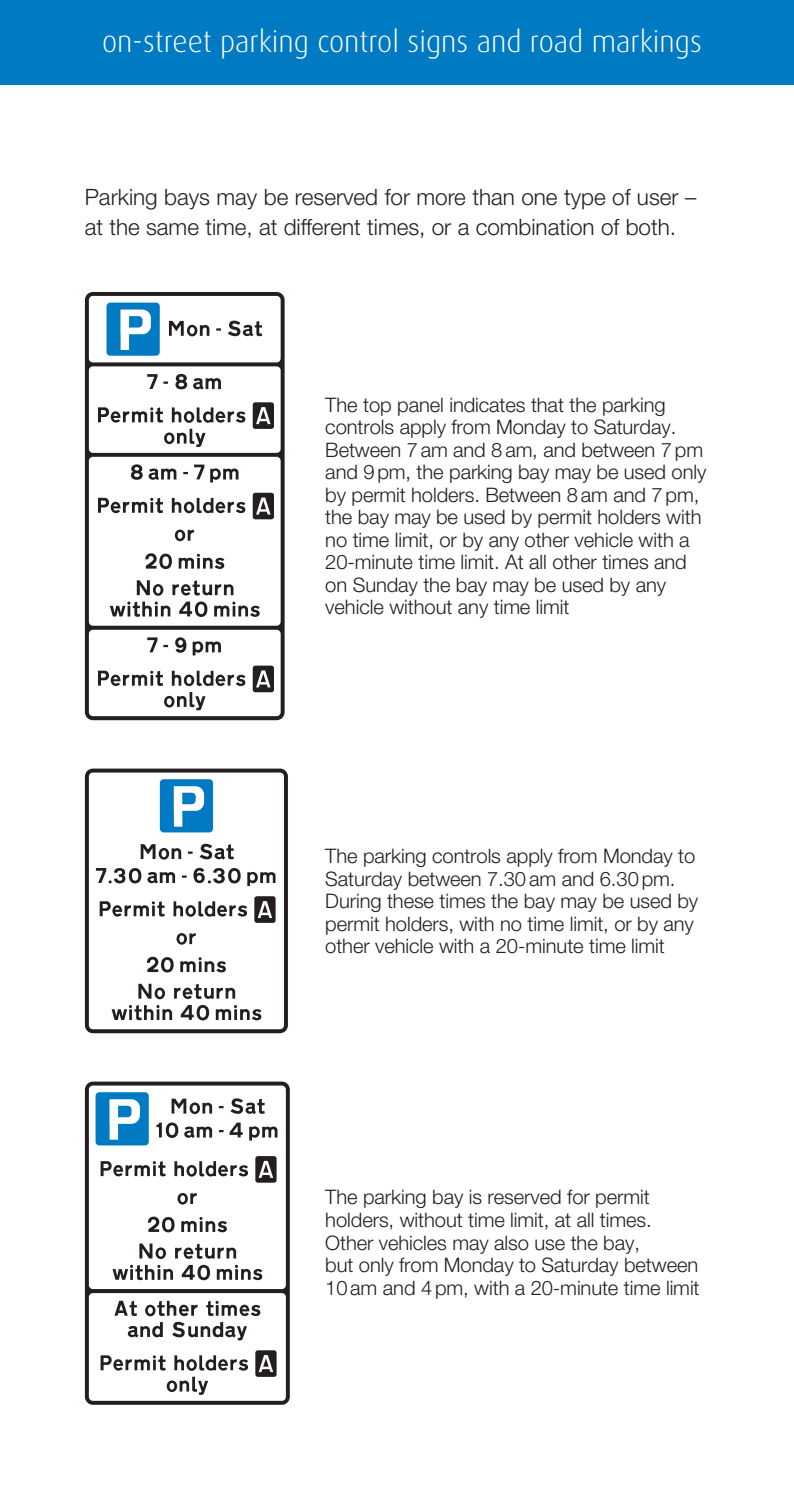
<style>
.page{position:relative;width:794px;height:1489px;background:#fff}
.page>*{position:absolute;margin:0;border:0;box-sizing:border-box;transform-origin:0 0}
.t1{font:300 30px "Dax";color:#fff}
.t2{font:300 22.5px/30px "Helvetica Neue LT";color:#231f20}
.t3{font:300 20px/22.5px "Helvetica Neue LT";letter-spacing:-.005em;color:#231f20}
</style>
<div class="page">
<div style="left:0;top:0;width:794px;height:85px;background:#007ac2"></div>
<svg style="left:85px;top:292px;width:200px;height:428px;fill:#231f20"></svg>
<div style="left:89px;top:457px;width:192px;height:168px;background:#fff;border-radius:4px"></div>
<div style="left:89px;top:366px;width:192px;height:87px;background:#fff;border-radius:4px"></div>
<div style="left:89px;top:296px;width:192px;height:66px;background:#fff;border-radius:4px"></div>
<svg style="left:106px;top:302px;width:54px;height:54px"></svg>
<svg style="left:169px;top:321px;width:40px;height:15px"></svg>
<svg style="left:228px;top:320px;width:34px;height:16px"></svg>
<div style="left:253px;top:402px;width:21px;height:27px;background:#231f20;border-radius:3px"></div>
<svg style="left:256px;top:407px;width:14px;height:17px"></svg>
<svg style="left:98px;top:407px;width:147px;height:40px"></svg>
<svg style="left:175px;top:374px;width:12px;height:15px"></svg>
<svg style="left:193px;top:378px;width:28px;height:11px"></svg>
<svg style="left:163px;top:381px;width:5px;height:3px"></svg>
<svg style="left:147px;top:374px;width:10px;height:15px"></svg>
<svg style="left:98px;top:498px;width:65px;height:15px"></svg>
<svg style="left:172px;top:498px;width:73px;height:15px"></svg>
<div style="left:253px;top:492px;width:21px;height:27px;background:#231f20;border-radius:3px"></div>
<svg style="left:256px;top:497px;width:14px;height:17px"></svg>
<svg style="left:175px;top:529px;width:19px;height:12px"></svg>
<svg style="left:131px;top:464px;width:12px;height:16px"></svg>
<svg style="left:149px;top:468px;width:27px;height:12px"></svg>
<svg style="left:194px;top:464px;width:10px;height:15px"></svg>
<svg style="left:210px;top:468px;width:28px;height:14px"></svg>
<svg style="left:145px;top:553px;width:27px;height:16px"></svg>
<svg style="left:179px;top:553px;width:45px;height:16px"></svg>
<svg style="left:137px;top:580px;width:26px;height:15px"></svg>
<svg style="left:172px;top:580px;width:61px;height:15px"></svg>
<svg style="left:110px;top:601px;width:60px;height:15px"></svg>
<svg style="left:179px;top:601px;width:28px;height:16px"></svg>
<svg style="left:214px;top:601px;width:46px;height:16px"></svg>
<div style="left:89px;top:629px;width:192px;height:87px;background:#fff;border-radius:4px"></div>
<svg style="left:98px;top:670px;width:65px;height:16px"></svg>
<svg style="left:172px;top:670px;width:73px;height:16px"></svg>
<div style="left:253px;top:665px;width:21px;height:27px;background:#231f20;border-radius:3px"></div>
<svg style="left:256px;top:670px;width:14px;height:17px"></svg>
<svg style="left:164px;top:692px;width:41px;height:18px"></svg>
<svg style="left:147px;top:637px;width:10px;height:15px"></svg>
<svg style="left:175px;top:637px;width:11px;height:15px"></svg>
<svg style="left:193px;top:641px;width:28px;height:14px"></svg>
<div style="left:85px;top:768px;width:203px;height:265px;background:linear-gradient(to right,#231f20,#231f20);border-radius:8px"></div>
<div style="left:89px;top:772px;width:195px;height:257px;background:#fff;border-radius:4px"></div>
<div style="left:160px;top:779px;width:53px;height:53px;background:#007ac2;border-radius:4px"></div>
<svg style="left:174px;top:786px;width:30px;height:40px"></svg>
<svg style="left:193px;top:867px;width:48px;height:16px"></svg>
<svg style="left:247px;top:871px;width:28px;height:15px"></svg>
<svg style="left:147px;top:872px;width:28px;height:11px"></svg>
<svg style="left:96px;top:868px;width:45px;height:15px"></svg>
<svg style="left:141px;top:844px;width:40px;height:15px"></svg>
<svg style="left:200px;top:843px;width:34px;height:16px"></svg>
<svg style="left:100px;top:901px;width:65px;height:15px"></svg>
<svg style="left:173px;top:901px;width:74px;height:15px"></svg>
<div style="left:254px;top:896px;width:22px;height:26px;background:#231f20;border-radius:3px"></div>
<svg style="left:258px;top:901px;width:14px;height:17px"></svg>
<svg style="left:176px;top:933px;width:20px;height:11px"></svg>
<svg style="left:147px;top:956px;width:27px;height:16px"></svg>
<svg style="left:180px;top:957px;width:46px;height:15px"></svg>
<svg style="left:112px;top:983px;width:149px;height:37px"></svg>
<div style="left:85px;top:1081px;width:205px;height:323px;background:linear-gradient(to right,#262223,#262223);border-radius:8px"></div>
<div style="left:89px;top:1085px;width:197px;height:203px;background:#fff;border-radius:4px"></div>
<div style="left:89px;top:1292px;width:197px;height:108px;background:#fff;border-radius:4px"></div>
<svg style="left:101px;top:1161px;width:65px;height:15px"></svg>
<svg style="left:174px;top:1161px;width:74px;height:15px"></svg>
<div style="left:255px;top:1155px;width:21px;height:27px;background:#231f20;border-radius:3px"></div>
<svg style="left:259px;top:1160px;width:14px;height:17px"></svg>
<svg style="left:177px;top:1193px;width:20px;height:11px"></svg>
<svg style="left:148px;top:1216px;width:26px;height:16px"></svg>
<svg style="left:181px;top:1217px;width:46px;height:15px"></svg>
<svg style="left:139px;top:1243px;width:27px;height:15px"></svg>
<svg style="left:175px;top:1243px;width:61px;height:15px"></svg>
<svg style="left:113px;top:1264px;width:60px;height:15px"></svg>
<svg style="left:182px;top:1264px;width:28px;height:16px"></svg>
<svg style="left:217px;top:1264px;width:45px;height:15px"></svg>
<div style="left:96px;top:1092px;width:53px;height:53px;background:#007ac2;border-radius:4px"></div>
<svg style="left:110px;top:1099px;width:30px;height:40px"></svg>
<svg style="left:172px;top:1098px;width:40px;height:16px"></svg>
<svg style="left:230px;top:1098px;width:35px;height:15px"></svg>
<svg style="left:184px;top:1126px;width:28px;height:11px"></svg>
<svg style="left:229px;top:1122px;width:14px;height:15px"></svg>
<svg style="left:156px;top:1122px;width:22px;height:15px"></svg>
<svg style="left:249px;top:1126px;width:28px;height:14px"></svg>
<svg style="left:101px;top:1355px;width:65px;height:15px"></svg>
<svg style="left:174px;top:1355px;width:74px;height:15px"></svg>
<div style="left:255px;top:1350px;width:21px;height:26px;background:#231f20;border-radius:3px"></div>
<svg style="left:259px;top:1355px;width:14px;height:16px"></svg>
<svg style="left:167px;top:1376px;width:41px;height:18px"></svg>
<svg style="left:114px;top:1300px;width:146px;height:40px"></svg>
<h1 class="t1" style="left:102px;top:25px;width:601px">on-street parking control signs and road markings</h1>
<p class="t2" style="left:85px;top:181px;width:613px">Parking bays may be reserved for more than one type of user – at the same time, at different times, or a combination of both.</p>
<p class="t3" style="left:325px;top:393px;width:382px">The top panel indicates that the parking controls apply from Monday to Saturday.<br>Between 7 am and 8 am, and between 7 pm and 9 pm, the parking bay may be used only by permit holders. Between 8 am and 7 pm, the bay may be used by permit holders with no time limit, or by any other vehicle with a 20-minute time limit. At all other times and on Sunday the bay may be used by any vehicle without any time limit</p>
<p class="t3" style="left:325px;top:844px;width:374px">The parking controls apply from Monday to Saturday between 7.30 am and 6.30 pm.<br>During these times the bay may be used by permit holders, with no time limit, or by any other vehicle with a 20-minute time limit</p>
<p class="t3" style="left:325px;top:1185px;width:376px">The parking bay is reserved for permit holders, without time limit, at all times.<br>Other vehicles may also use the bay,<br>but only from Monday to Saturday between 10 am and 4 pm, with a 20-minute time limit</p>
</div>
